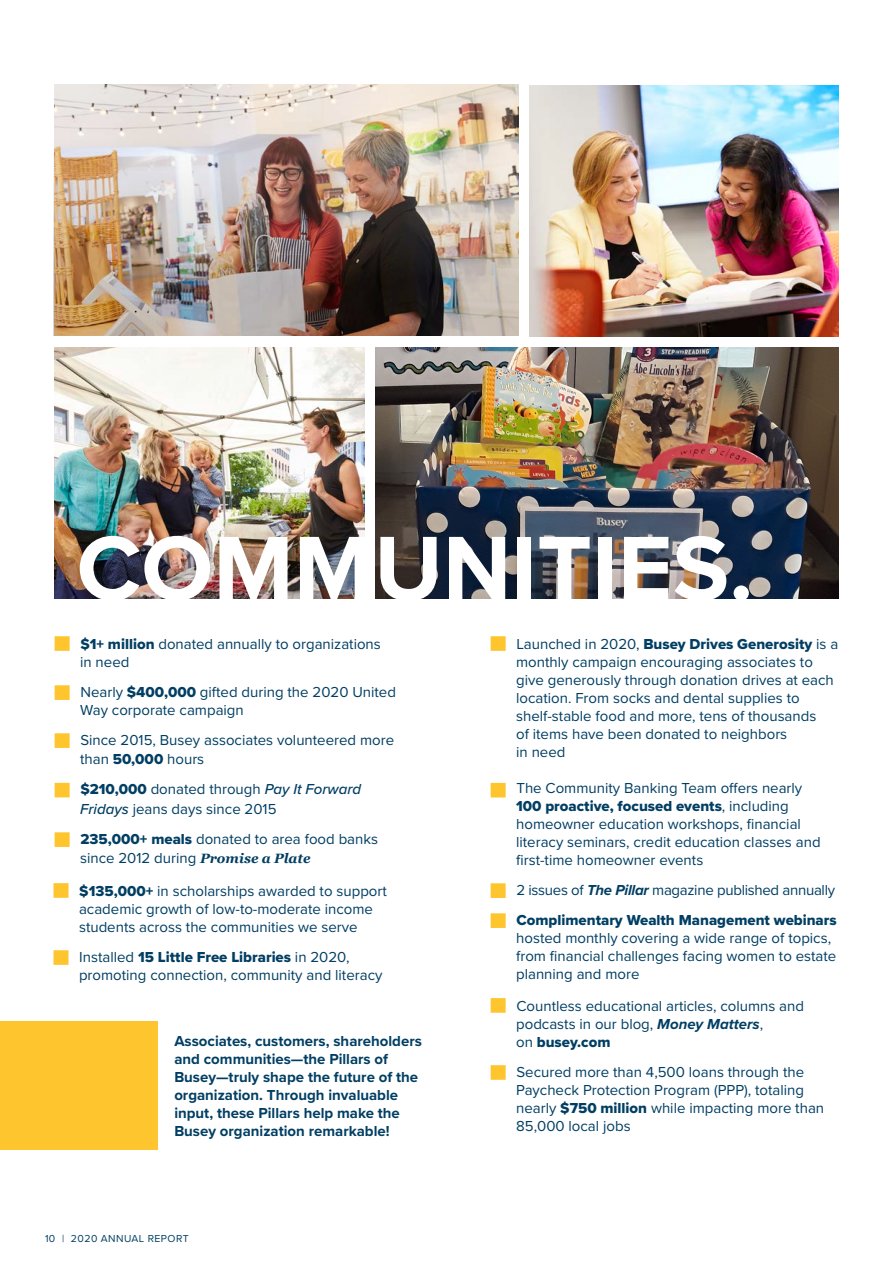
<style>
.page{position:relative;width:893px;height:1263px;background:#fff}
.page>*{position:absolute;margin:0;border:0;box-sizing:border-box;transform-origin:0 0}
.t1{font:700 94.2px "Proxima Nova";color:#fff}
.t2{font:15px/18px "Proxima Nova";color:#003e63}
.t3{font:700 15px/18px "Proxima Nova";color:#003e63}
.t4{font:15px "Proxima Nova";letter-spacing:-.02em;color:#003e63}
.t5{font:10.5px "Proxima Nova";letter-spacing:.04em;color:#003e63}
.s1{font-family:"Proxima Nova Extrabld"}
.s2{font-weight:500;font-style:italic}
.s3{font-family:"Georgia";font-weight:700;font-style:italic;font-size:13.5px}
.s4{font-weight:700;font-style:italic}
</style>
<div class="page">
<img style="left:376px;top:348px;width:463px;height:251px">
<div style="left:55px;top:636px;width:15px;height:15px;background:#fec52e;border:2px solid #fec52e"></div>
<div style="left:55px;top:685px;width:15px;height:15px;background:#fec52e;border:2px solid #fec52e"></div>
<div style="left:55px;top:733px;width:15px;height:15px;background:#fec52e;border:2px solid #fec52e"></div>
<div style="left:55px;top:783px;width:15px;height:14px;background:#fec52e;border:2px solid #fec52e"></div>
<div style="left:55px;top:832px;width:15px;height:15px;background:#fec52e;border:2px solid #fec52e"></div>
<div style="left:54px;top:883px;width:15px;height:15px;background:#fec52e;border:2px solid #fec52e"></div>
<div style="left:54px;top:950px;width:15px;height:15px;background:#fec52e;border:2px solid #fec52e"></div>
<img style="left:529px;top:85px;width:310px;height:251px">
<div style="left:491px;top:636px;width:15px;height:15px;background:#fec52e;border:2px solid #fec52e"></div>
<div style="left:491px;top:883px;width:15px;height:15px;background:#fec52e;border:2px solid #fec52e"></div>
<div style="left:491px;top:913px;width:15px;height:15px;background:#fec52e;border:2px solid #fec52e"></div>
<div style="left:491px;top:998px;width:15px;height:15px;background:#fec52e;border:2px solid #fec52e"></div>
<div style="left:491px;top:1065px;width:15px;height:15px;background:#fec52e;border:2px solid #fec52e"></div>
<img style="left:54px;top:84px;width:464px;height:251px">
<img style="left:55px;top:348px;width:309px;height:251px">
<div style="left:0;top:1021px;width:157px;height:128px;background:#fec52e"></div>
<div style="left:491px;top:783px;width:15px;height:14px;background:#fec52e;border:2px solid #fec52c"></div>
<p class="t1" style="left:77px;top:498px;width:678px">COMMUNITIES.</p>
<p class="t2" style="left:80px;top:634px;width:302px"><span class="s1">$1+ million</span> donated annually to organizations</p>
<p class="t2" style="left:80px;top:652px;width:51px">in need</p>
<p class="t2" style="left:80px;top:682px;width:317px">Nearly <span class="s1">$400,000</span> gifted during the 2020 United<br>Way corporate campaign</p>
<p class="t2" style="left:80px;top:729px;width:316px;line-height:19.5px">Since 2015, Busey associates volunteered more than <span class="s1">50,000</span> hours</p>
<p class="t2" style="left:80px;top:779px;width:283px;line-height:19.5px"><span class="s1">$210,000</span> donated through <span class="s2">Pay It Forward<br>Fridays</span> jeans days since 2015</p>
<p class="t2" style="left:80px;top:828px;width:299px;line-height:19.5px"><span class="s1">235,000+ meals</span> donated to area food banks since 2012 during <span class="s3">Promise a Plate</span></p>
<p class="t2" style="left:79px;top:881px;width:309px"><span class="s1">$135,000+</span> in scholarships awarded to support academic growth of low-to-moderate income students across the communities we serve</p>
<p class="t2" style="left:79px;top:947px;width:305px">Installed <span class="s1">15 Little Free Libraries</span> in 2020, promoting connection, community and literacy</p>
<p class="t3" style="left:174px;top:1031px;width:249px">Associates, customers, shareholders and communities—the Pillars of Busey—truly shape the future of the organization. Through invaluable input, these Pillars help make the Busey organization remarkable!</p>
<p class="t5" style="left:45px;top:1230px;width:145px">10 | 2020 ANNUAL REPORT</p>
<p class="t2" style="left:516px;top:634px;width:324px">Launched in 2020, <span class="s1">Busey Drives Generosity</span> is a monthly campaign encouraging associates to give generously through donation drives at each location. From socks and dental supplies to shelf-stable food and more, tens of thousands<br>of items have been donated to neighbors<br>in need</p>
<p class="t2" style="left:516px;top:778px;width:306px">The Community Banking Team offers nearly <span class="s1">100 proactive, focused events</span>, including homeowner education workshops, financial literacy seminars, credit education classes and fi rst-time homeowner events</p>
<p class="t4" style="left:516px;top:878px;width:320px">2 issues of <span class="s4">The Pillar</span> magazine published annually</p>
<p class="t2" style="left:516px;top:910px;width:322px"><span class="s1">Complimentary Wealth Management webinars </span>hosted monthly covering a wide range of topics, from financial challenges facing women to estate planning and more</p>
<p class="t2" style="left:516px;top:996px;width:289px">Countless educational articles, columns and podcasts in our blog, <span class="s4">Money Matters</span>,<br>on <span class="s1">busey.com</span></p>
<p class="t2" style="left:516px;top:1062px;width:309px">Secured more than 4,500 loans through the Paycheck Protection Program (PPP), totaling nearly <span class="s1">$750 million</span> while impacting more than 85,000 local jobs</p>
</div>
